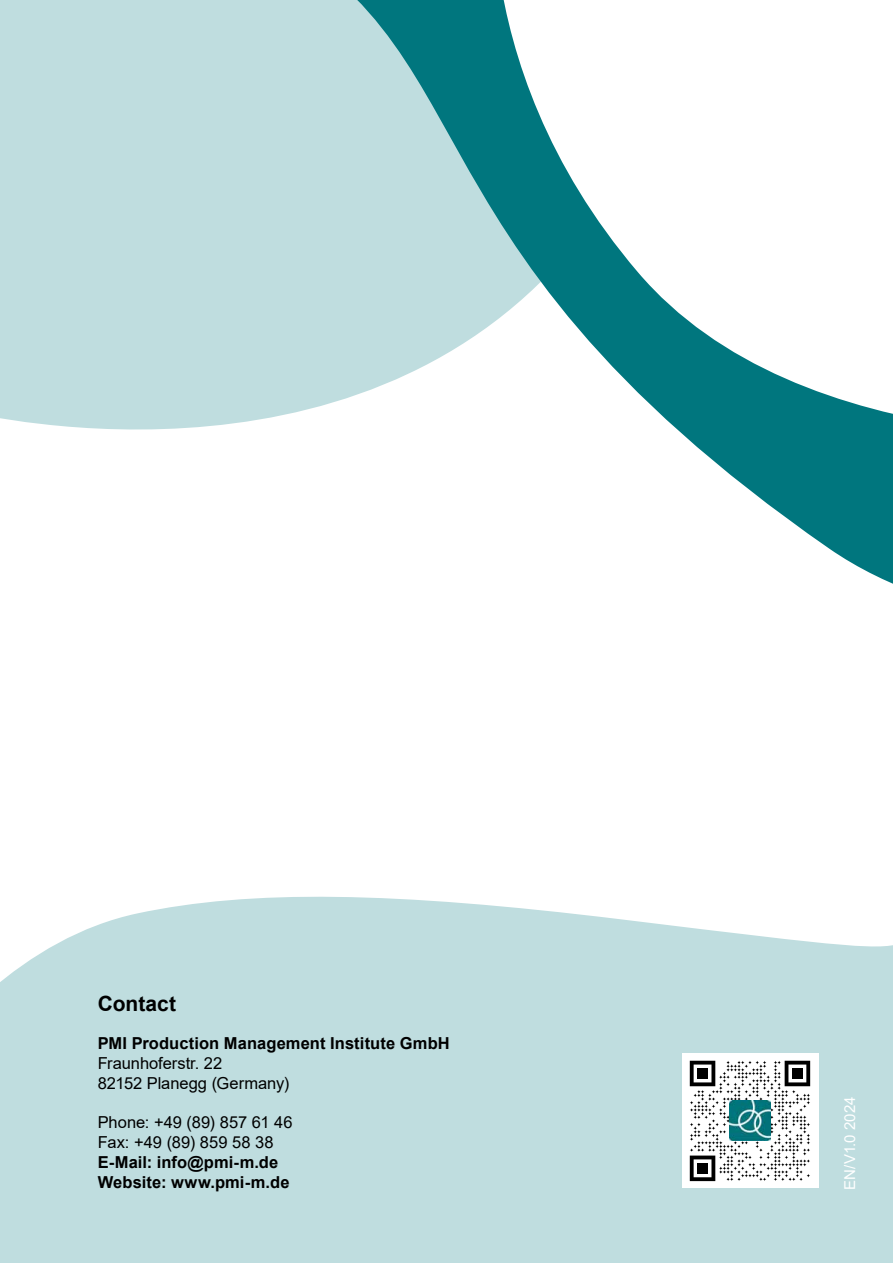
<style>
.page{position:relative;width:893px;height:1263px;background:#fff}
.page>*{position:absolute;margin:0;border:0;box-sizing:border-box;transform-origin:0 0}
.t1{font:700 21px "Arial";color:#000}
.t2{font:700 16.5px/19.8px "Arial";letter-spacing:.005em;color:#000}
.t3{font:16.5px/19.8px "Arial";color:#000}
.t4{font:15px "Arial";letter-spacing:-.005em;color:#fff}
</style>
<div class="page">
<div style="left:0;top:896px;width:893px;height:367px;background:#bfdddf"></div>
<svg style="left:0;top:0;width:893px;height:584px"></svg>
<div style="left:682px;top:1053px;width:135px;height:135px;background:#fff"></div>
<svg style="left:690px;top:1061px;width:120px;height:120px"></svg>
<div style="left:697px;top:1068px;width:11px;height:11px;background:#000"></div>
<div style="left:792px;top:1068px;width:11px;height:11px;background:#000"></div>
<div style="left:697px;top:1163px;width:11px;height:11px;background:#000"></div>
<img style="left:730px;top:1101px;width:40px;height:40px">
<p class="t1" style="left:98px;top:989px;width:80px">Contact</p>
<p class="t2" style="left:98px;top:1033px;width:353px">PMI Production Management Institute GmbH</p>
<p class="t3" style="left:98px;top:1053px;width:193px">Fraunhoferstr. 22<br>82152 Planegg (Germany)</p>
<p class="t3" style="left:98px;top:1112px;width:196px">Phone: +49 (89) 857 61 46<br>Fax: +49 (89) 859 58 38</p>
<p class="t2" style="left:98px;top:1152px;width:193px">E-Mail: info@pmi-m.de<br>Website: www.pmi-m.de</p>
<p class="t4" style="left:839px;top:1190px;width:95px;rotate:-90deg">EN/V1.0 2024</p>
</div>
